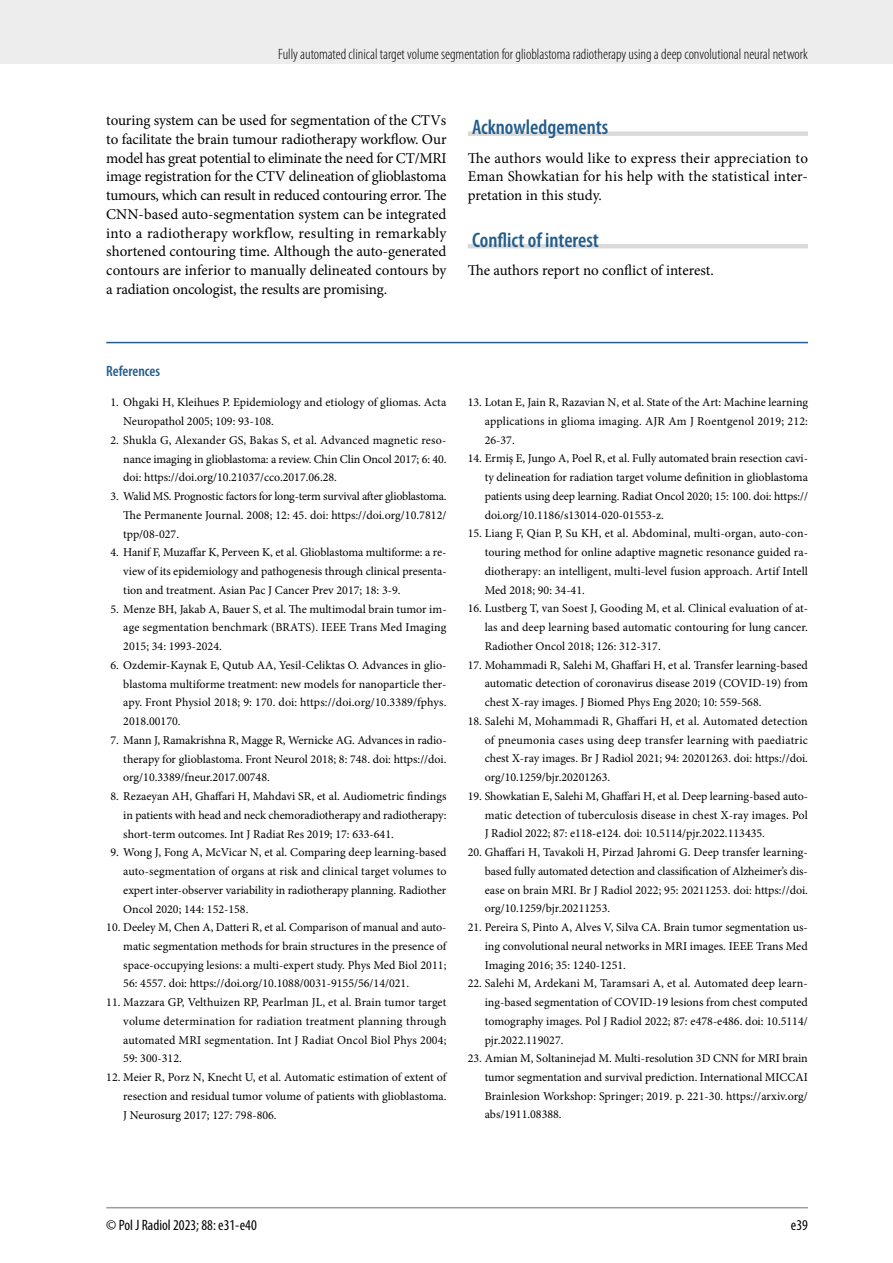
<style>
.page{position:relative;width:893px;height:1263px;background:#fff}
.page>*{position:absolute;margin:0;border:0;box-sizing:border-box;transform-origin:0 0}
.t1{font:600 condensed 21px "Myriad Pro";color:#245d8c}
.t2{font:15px/18.8px "Minion Pro";letter-spacing:-.005em;color:#000;text-align:justify}
.t3{font:300 condensed 15px "Myriad Pro";color:#000}
.t4{font:condensed 15px "Myriad Pro";color:#000}
.t5{font:600 condensed 15px "Myriad Pro";color:#245d8c}
.t6{font:12px/18.8px "Minion Pro";color:#000;text-align:justify}
</style>
<div class="page">
<div style="left:0;top:0;width:893px;height:64px;background:#ededed"></div>
<hr style="left:106px;top:1207px;width:702px;height:1px;background:#9d9d9c">
<div style="left:468px;top:131px;width:340px;height:5px;background:#dadada"></div>
<hr style="left:468px;top:244px;width:340px;height:4px;background:#dadada">
<hr style="left:106px;top:342px;width:702px;height:1px;background:#245d8c">
<p class="t3" style="left:278px;top:45px;width:531px">Fully automated clinical target volume segmentation for glioblastoma radiotherapy using a deep convolutional neural network</p>
<p class="t2" style="left:106px;top:111px;width:342px">touring system can be used for segmentation of the CTVs to facilitate the brain tumour radiotherapy workflow. Our model has great potential to eliminate the need for CT/MRI image registration for the CTV delineation of glioblastoma tumours, which can result in reduced contouring error. The CNN-based auto-segmentation system can be integrated into a radiotherapy workflow, resulting in remarkably shortened contouring time. Although the auto-generated contours are inferior to manually delineated contours by a radiation oncologist, the results are promising.</p>
<h1 class="t1" style="left:472px;top:114px;width:138px">Acknowledgements</h1>
<p class="t2" style="left:468px;top:148px;width:342px">The authors would like to express their appreciation to Eman Showkatian for his help with the statistical inter&shy;pretation in this study.</p>
<h1 class="t1" style="left:472px;top:227px;width:128px">Conflict of interest</h1>
<p class="t2" style="left:468px;top:261px;width:248px">The authors report no conflict of interest.</p>
<p class="t5" style="left:106px;top:362px;width:55px">References</p>
<p class="t6" style="left:123px;top:393px;width:325px;text-indent:-13px">1. Ohgaki H, Kleihues P. Epidemiology and etiology of gliomas. Acta<br>Neuropathol 2005; 109: 93-108.</p>
<p class="t6" style="left:123px;top:431px;width:325px;text-indent:-13px">2. Shukla G, Alexander GS, Bakas S, et al. Advanced magnetic reso&shy;nance imaging in glioblastoma: a review. Chin Clin Oncol 2017; 6: 40. doi: https://doi.org/10.21037/cco.2017.06.28.</p>
<p class="t6" style="left:123px;top:487px;width:325px;text-indent:-13px">3. Walid MS. Prognostic factors for long-term survival after glioblastoma.<br>The Permanente Journal. 2008; 12: 45. doi: https://doi.org/10.7812/ tpp/08-027.</p>
<p class="t6" style="left:123px;top:543px;width:325px;text-indent:-13px">4. Hanif F, Muzaffar K, Perveen K, et al. Glioblastoma multiforme: a re&shy;view of its epidemiology and pathogenesis through clinical presenta&shy;tion and treatment. Asian Pac J Cancer Prev 2017; 18: 3-9.</p>
<p class="t6" style="left:123px;top:599px;width:325px;text-indent:-13px">5. Menze BH, Jakab A, Bauer S, et al. The multimodal brain tumor im&shy;age segmentation benchmark (BRATS). IEEE Trans Med Imaging 2015; 34: 1993-2024.</p>
<p class="t6" style="left:123px;top:656px;width:325px;text-indent:-13px">6. Ozdemir-Kaynak E, Qutub AA, Yesil-Celiktas O. Advances in glio&shy;blastoma multiforme treatment: new models for nanoparticle ther&shy;apy. Front Physiol 2018; 9: 170. doi: https://doi.org/10.3389/fphys.<br>2018.00170.</p>
<p class="t6" style="left:123px;top:731px;width:325px;text-indent:-13px">7. Mann J, Ramakrishna R, Magge R, Wernicke AG. Advances in radio&shy;therapy for glioblastoma. Front Neurol 2018; 8: 748. doi: https://doi. org/10.3389/fneur.2017.00748.</p>
<p class="t6" style="left:123px;top:787px;width:325px;text-indent:-13px">8. Rezaeyan AH, Ghaffari H, Mahdavi SR, et al. Audiometric findings in patients with head and neck chemoradiotherapy and radiotherapy: short-term outcomes. Int J Radiat Res 2019; 17: 633-641.</p>
<p class="t6" style="left:123px;top:843px;width:325px;text-indent:-13px">9. Wong J, Fong A, McVicar N, et al. Comparing deep learning-based auto-segmentation of organs at risk and clinical target volumes to expert inter-observer variability in radiotherapy planning. Radiother Oncol 2020; 144: 152-158.</p>
<p class="t6" style="left:123px;top:918px;width:325px;text-indent:-17px">10. Deeley M, Chen A, Datteri R, et al. Comparison of manual and auto&shy;matic segmentation methods for brain structures in the presence of space-occupying lesions: a multi-expert study. Phys Med Biol 2011; 56: 4557. doi: https://doi.org/10.1088/0031-9155/56/14/021.</p>
<p class="t6" style="left:123px;top:993px;width:325px;text-indent:-17px">11. Mazzara GP, Velthuizen RP, Pearlman JL, et al. Brain tumor target volume determination for radiation treatment planning through automated MRI segmentation. Int J Radiat Oncol Biol Phys 2004; 59: 300-312.</p>
<p class="t6" style="left:123px;top:1068px;width:325px;text-indent:-17px">12. Meier R, Porz N, Knecht U, et al. Automatic estimation of extent of resection and residual tumor volume of patients with glioblastoma.<br>J Neurosurg 2017; 127: 798-806.</p>
<p class="t6" style="left:485px;top:393px;width:325px;text-indent:-17px">13. Lotan E, Jain R, Razavian N, et al. State of the Art: Machine learning applications in glioma imaging. AJR Am J Roentgenol 2019; 212:<br>26-37.</p>
<p class="t6" style="left:485px;top:449px;width:325px;text-indent:-17px">14. Ermiş E, Jungo A, Poel R, et al. Fully automated brain resection cavi&shy;ty delineation for radiation target volume definition in glioblastoma patients using deep learning. Radiat Oncol 2020; 15: 100. doi: https:// doi.org/10.1186/s13014-020-01553-z.</p>
<p class="t6" style="left:485px;top:524px;width:325px;text-indent:-17px">15. Liang F, Qian P, Su KH, et al. Abdominal, multi-organ, auto-con&shy;touring method for online adaptive magnetic resonance guided ra&shy;diotherapy: an intelligent, multi-level fusion approach. Artif Intell Med 2018; 90: 34-41.</p>
<p class="t6" style="left:485px;top:599px;width:325px;text-indent:-17px">16. Lustberg T, van Soest J, Gooding M, et al. Clinical evaluation of at&shy;las and deep learning based automatic contouring for lung cancer.<br>Radiother Oncol 2018; 126: 312-317.</p>
<p class="t6" style="left:485px;top:655px;width:325px;text-indent:-17px">17. Mohammadi R, Salehi M, Ghaffari H, et al. Transfer learning-based automatic detection of coronavirus disease 2019 (COVID-19) from chest X-ray images. J Biomed Phys Eng 2020; 10: 559-568.</p>
<p class="t6" style="left:485px;top:712px;width:325px;text-indent:-17px">18. Salehi M, Mohammadi R, Ghaffari H, et al. Automated detection of pneumonia cases using deep transfer learning with paediatric chest X-ray images. Br J Radiol 2021; 94: 20201263. doi: https://doi. org/10.1259/bjr.20201263.</p>
<p class="t6" style="left:485px;top:787px;width:325px;text-indent:-17px">19. Showkatian E, Salehi M, Ghaffari H, et al. Deep learning-based auto&shy;matic detection of tuberculosis disease in chest X-ray images. Pol J Radiol 2022; 87: e118-e124. doi: 10.5114/pjr.2022.113435.</p>
<p class="t6" style="left:485px;top:843px;width:325px;text-indent:-17px">20. Ghaffari H, Tavakoli H, Pirzad Jahromi G. Deep transfer learning&shy;based fully automated detection and classification of Alzheimer’s dis&shy;ease on brain MRI. Br J Radiol 2022; 95: 20211253. doi: https://doi. org/10.1259/bjr.20211253.</p>
<p class="t6" style="left:485px;top:918px;width:325px;text-indent:-17px">21. Pereira S, Pinto A, Alves V, Silva CA. Brain tumor segmentation us&shy;ing convolutional neural networks in MRI images. IEEE Trans Med Imaging 2016; 35: 1240-1251.</p>
<p class="t6" style="left:485px;top:974px;width:325px;text-indent:-17px">22. Salehi M, Ardekani M, Taramsari A, et al. Automated deep learn&shy;ing-based segmentation of COVID-19 lesions from chest computed tomography images. Pol J Radiol 2022; 87: e478-e486. doi: 10.5114/ pjr.2022.119027.</p>
<p class="t6" style="left:485px;top:1049px;width:325px;text-indent:-17px">23. Amian M, Soltaninejad M. Multi-resolution 3D CNN for MRI brain tumor segmentation and survival prediction. International MICCAI Brainlesion Workshop: Springer; 2019. p. 221-30. https://arxiv.org/ abs/1911.08388.</p>
<p class="t4" style="left:106px;top:1216px;width:152px">© Pol J Radiol 2023; 88: e31-e40</p>
<p class="t4" style="left:791px;top:1216px;width:18px">e39</p>
</div>
